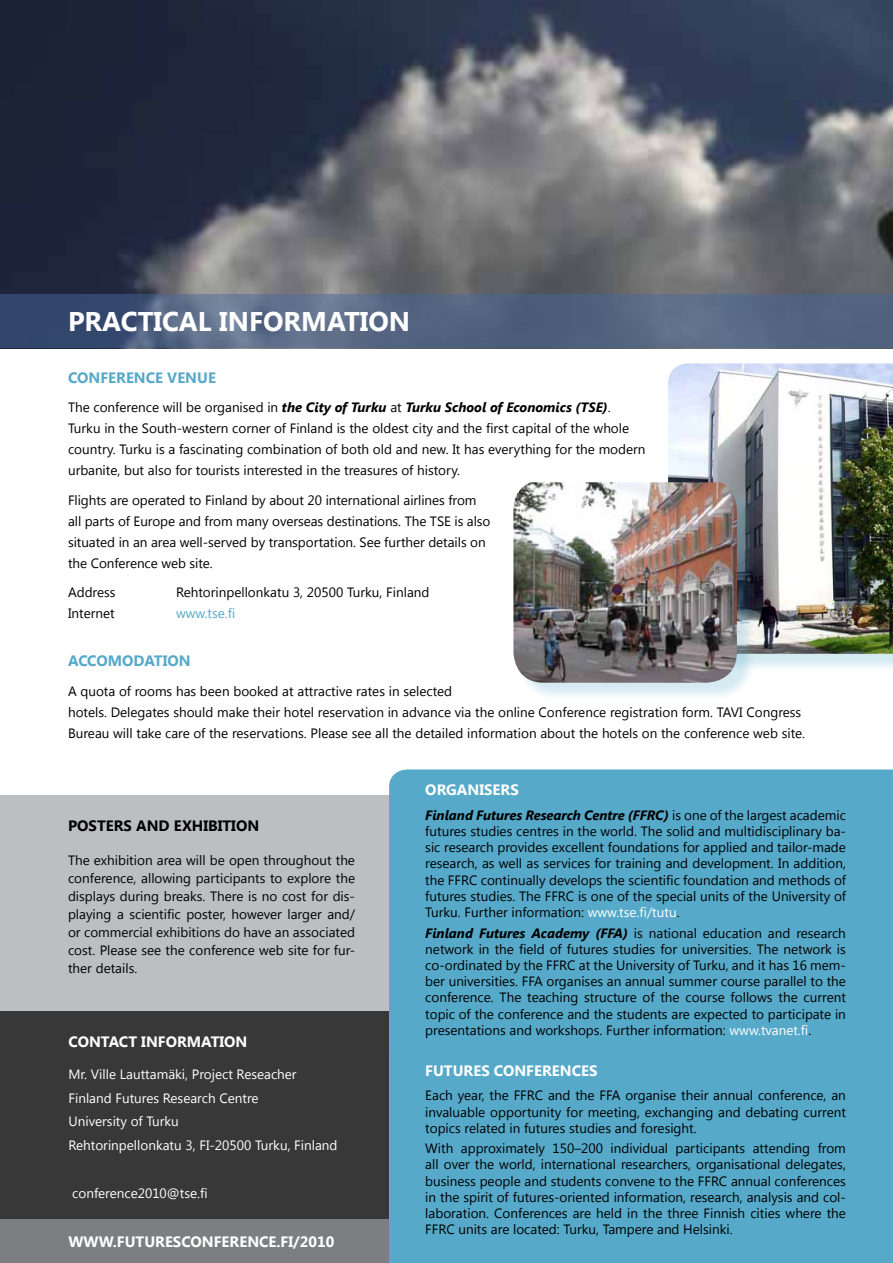
<style>
.page{position:relative;width:893px;height:1263px;background:#fff}
.page>*{position:absolute;margin:0;border:0;box-sizing:border-box;transform-origin:0 0}
.t1{font:700 27px "Segoe UI";color:#fff}
.t2{font:700 15px "Segoe UI";color:#fff}
.t3{font:700 15px "Segoe UI";color:#56a9c9}
.t4{font:700 15px "Segoe UI";color:#000}
.t5{font:13.5px/16.2px "Segoe UI";color:#000;text-align:justify}
.t6{font:13.5px/23.7px "Segoe UI";color:#fff}
.t7{font:13.5px "Segoe UI";color:#56a9c9}
.s1{font-weight:700;font-style:italic}
.s2{color:#fff}
</style>
<div class="page">
<div style="left:0;top:795px;width:409px;height:258px;background:#bcbec0"></div>
<img style="left:0;top:0;width:893px;height:294px">
<svg style="left:0;top:294px;width:893px;height:54px;background:#526380"></svg>
<div style="left:0;top:1011px;width:388px;height:252px;background:#383839"></div>
<div style="left:670px;top:366px;width:223px;height:306px;background:#56a9c9;opacity:.25"></div>
<img style="left:668px;top:363px;width:225px;height:291px">
<div style="left:0;top:1219px;width:390px;height:44px;background:#7c7e81"></div>
<div style="left:516px;top:484px;width:239px;height:217px;background:#56a9c9;opacity:.25"></div>
<img style="left:513px;top:482px;width:224px;height:201px">
<div style="left:389px;top:769px;width:504px;height:494px;background:#56a9c9"></div>
<h1 class="t1" style="left:68px;top:302px;width:344px">PRACTICAL INFORMATION</h1>
<p class="t3" style="left:68px;top:367px;width:149px">CONFERENCE VENUE</p>
<p class="t5" style="left:68px;top:396px;width:579px;line-height:21px;text-align:left">The conference will be organised in <span class="s1">the City of Turku</span> at <span class="s1">Turku School of Economics (TSE)</span>.<br>Turku in the South-western corner of Finland is the oldest city and the first capital of the whole country. Turku is a fascinating combination of both old and new. It has everything for the modern urbanite, but also for tourists interested in the treasures of history.</p>
<p class="t5" style="left:68px;top:489px;width:424px;line-height:21px;text-align:left">Flights are operated to Finland by about 20 international airlines from all parts of Europe and from many overseas destinations. The TSE is also situated in an area well-served by transportation. See further details on the Conference web site.</p>
<p class="t5" style="left:68px;top:584px;width:49px">Address</p>
<p class="t5" style="left:176px;top:584px;width:255px">Rehtorinpellonkatu 3, 20500 Turku, Finland</p>
<p class="t5" style="left:68px;top:605px;width:48px">Internet</p>
<p class="t7" style="left:176px;top:604px;width:61px">www.tse.fi</p>
<p class="t3" style="left:68px;top:650px;width:124px">ACCOMODATION</p>
<p class="t5" style="left:68px;top:680px;width:739px;line-height:21px;text-align:left">A quota of rooms has been booked at attractive rates in selected<br>hotels. Delegates should make their hotel reservation in advance via the online Conference registration form. TAVI Congress<br>Bureau will take care of the reservations. Please see all the detailed information about the hotels on the conference web site.</p>
<p class="t4" style="left:68px;top:815px;width:193px">POSTERS AND EXHIBITION</p>
<p class="t5" style="left:68px;top:851px;width:289px;line-height:18px">The exhibition area will be open throughout the conference, allowing participants to explore the displays during breaks. There is no cost for dis&shy;playing a scientific poster, however larger and/ or commercial exhibitions do have an associated cost. Please see the conference web site for fur&shy;ther details.</p>
<p class="t2" style="left:69px;top:1031px;width:180px">CONTACT INFORMATION</p>
<p class="t6" style="left:69px;top:1062px;width:270px">Mr. Ville Lauttamäki, Project Reseacher Finland Futures Research Centre<br>University of Turku<br>Rehtorinpellonkatu 3, FI-20500 Turku, Finland</p>
<p class="t6" style="left:72px;top:1180px;width:137px">conference2010@tse.fi</p>
<p class="t2" style="left:69px;top:1231px;width:267px">WWW.FUTURESCONFERENCE.FI/2010</p>
<p class="t2" style="left:425px;top:779px;width:95px">ORGANISERS</p>
<p class="t5" style="left:425px;top:806px;width:422px"><span class="s1">Finland Futures Research Centre (FFRC)</span> is one of the largest academic futures studies centres in the world. The solid and multidisciplinary ba&shy;sic research provides excellent foundations for applied and tailor-made research, as well as services for training and development. In addition, the FFRC continually develops the scientific foundation and methods of futures studies. The FFRC is one of the special units of the University of Turku. Further information: <span class="s2">www.tse.fi/tutu</span>.</p>
<p class="t5" style="left:425px;top:924px;width:422px"><span class="s1">Finland Futures Academy (FFA)</span> is national education and research network in the field of futures studies for universities. The network is co-ordinated by the FFRC at the University of Turku, and it has 16 mem&shy;ber universities. FFA organises an annual summer course parallel to the conference. The teaching structure of the course follows the current topic of the conference and the students are expected to participate in presentations and workshops. Further information: <span class="s2">www.tvanet.fi</span>.</p>
<p class="t2" style="left:425px;top:1060px;width:174px">FUTURES CONFERENCES</p>
<p class="t5" style="left:425px;top:1087px;width:422px">Each year, the FFRC and the FFA organise their annual conference, an invaluable opportunity for meeting, exchanging and debating current topics related in futures studies and foresight.</p>
<p class="t5" style="left:425px;top:1140px;width:422px">With approximately 150–200 individual participants attending from all over the world, international researchers, organisational delegates, business people and students convene to the FFRC annual conferences in the spirit of futures-oriented information, research, analysis and col&shy;laboration. Conferences are held in the three Finnish cities where the FFRC units are located: Turku, Tampere and Helsinki.</p>
</div>
